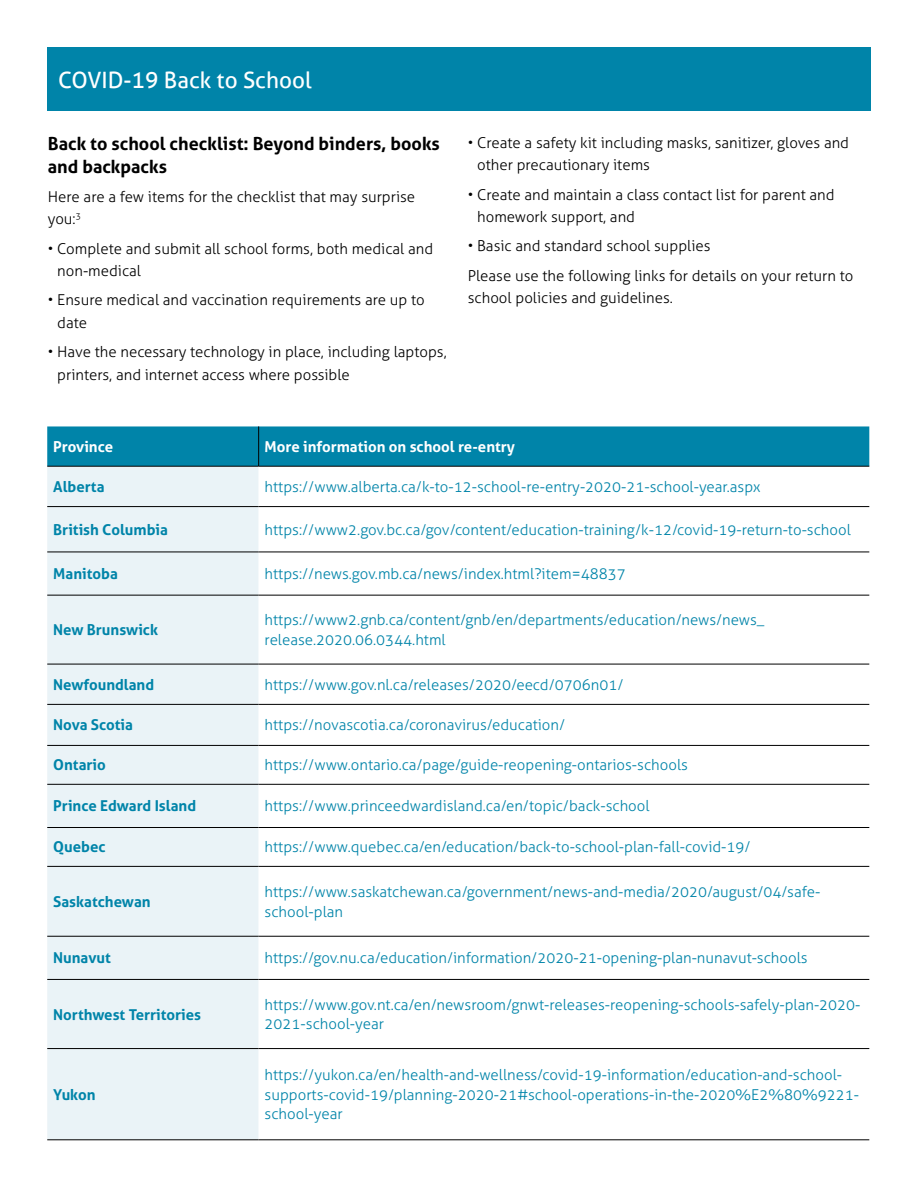
<style>
.page{position:relative;width:918px;height:1188px;background:#fff}
.page>*{position:absolute;margin:0;border:0;box-sizing:border-box;transform-origin:0 0}
.t1{font:22.5px "Aller";color:#fff}
.t2{font:700 18px/22.5px "Aller";color:#000}
.t3{font:300 15px/19.5px "Aller";color:#0084a9}
.t4{font:300 15px/22.5px "Aller";color:#000}
.t5{font:700 15px "Aller";color:#0084a9}
.t6{font:700 15px "Aller";color:#fff}
</style>
<div class="page">
<div style="left:47px;top:47px;width:824px;height:64px;background:#0084a9"></div>
<div style="left:47px;top:426px;width:822px;height:40px;background:#0084a9"></div>
<div style="left:47px;top:467px;width:212px;height:672px;background:#eaf3f7"></div>
<svg style="left:259px;top:507px;width:610px;height:543px"></svg>
<hr style="left:258px;top:426px;width:1px;height:40px;background:#000">
<hr style="left:47px;top:466px;width:212px;height:1px;background:#000">
<hr style="left:259px;top:466px;width:610px;height:1px;background:#000">
<hr style="left:47px;top:506px;width:212px;height:1px;background:#000">
<hr style="left:259px;top:506px;width:610px;height:1px;background:#000">
<hr style="left:47px;top:552px;width:212px;height:1px;background:#000">
<hr style="left:259px;top:552px;width:610px;height:1px;background:#000">
<hr style="left:47px;top:595px;width:212px;height:1px;background:#000">
<hr style="left:259px;top:595px;width:610px;height:1px;background:#000">
<hr style="left:47px;top:664px;width:212px;height:1px;background:#000">
<hr style="left:259px;top:664px;width:610px;height:1px;background:#000">
<hr style="left:47px;top:704px;width:212px;height:1px;background:#000">
<hr style="left:259px;top:704px;width:610px;height:1px;background:#000">
<hr style="left:47px;top:745px;width:212px;height:1px;background:#000">
<hr style="left:259px;top:745px;width:610px;height:1px;background:#000">
<hr style="left:47px;top:784px;width:212px;height:1px;background:#000">
<hr style="left:259px;top:784px;width:610px;height:1px;background:#000">
<hr style="left:47px;top:827px;width:212px;height:1px;background:#000">
<hr style="left:259px;top:827px;width:610px;height:1px;background:#000">
<hr style="left:47px;top:866px;width:212px;height:1px;background:#000">
<hr style="left:259px;top:866px;width:610px;height:1px;background:#000">
<hr style="left:47px;top:936px;width:212px;height:1px;background:#000">
<hr style="left:259px;top:936px;width:610px;height:1px;background:#000">
<hr style="left:47px;top:979px;width:212px;height:1px;background:#000">
<hr style="left:259px;top:979px;width:610px;height:1px;background:#000">
<hr style="left:47px;top:1048px;width:212px;height:1px;background:#000">
<hr style="left:259px;top:1048px;width:610px;height:1px;background:#000">
<hr style="left:47px;top:1139px;width:212px;height:1px;background:#000">
<hr style="left:259px;top:1139px;width:610px;height:1px;background:#000">
<h1 class="t1" style="left:58px;top:66px;width:255px">COVID-19 Back to School</h1>
<p class="t2" style="left:48px;top:132px;width:394px">Back to school checklist: Beyond binders, books and backpacks</p>
<p class="t4" style="left:48px;top:185px;width:369px">Here are a few items for the checklist that may surprise you:<sup>3</sup></p>
<p class="t4" style="left:57px;top:237px;width:378px;text-indent:-9px">• Complete and submit all school forms, both medical and non-medical</p>
<p class="t4" style="left:57px;top:289px;width:369px;text-indent:-9px">• Ensure medical and vaccination requirements are up to date</p>
<p class="t4" style="left:57px;top:341px;width:391px;text-indent:-9px">• Have the necessary technology in place, including laptops, printers, and internet access where possible</p>
<p class="t4" style="left:477px;top:131px;width:373px;text-indent:-9px">• Create a safety kit including masks, sanitizer, gloves and other precautionary items</p>
<p class="t4" style="left:477px;top:183px;width:359px;text-indent:-9px">• Create and maintain a class contact list for parent and homework support, and</p>
<p class="t4" style="left:468px;top:232px;width:387px;line-height:29.2px">• Basic and standard school supplies<br>Please use the following links for details on your return to</p>
<p class="t4" style="left:468px;top:287px;width:207px">school policies and guidelines.</p>
<p class="t6" style="left:53px;top:437px;width:61px">Province</p>
<p class="t6" style="left:265px;top:437px;width:252px">More information on school re-entry</p>
<p class="t5" style="left:53px;top:477px;width:53px">Alberta</p>
<p class="t3" style="left:265px;top:477px;width:497px">https://www.alberta.ca/k-to-12-school-re-entry-2020-21-school-year.aspx</p>
<p class="t5" style="left:53px;top:520px;width:116px">British Columbia</p>
<p class="t3" style="left:265px;top:520px;width:588px">https://www2.gov.bc.ca/gov/content/education-training/k-12/covid-19-return-to-school</p>
<p class="t5" style="left:53px;top:564px;width:66px">Manitoba</p>
<p class="t3" style="left:265px;top:564px;width:363px">https://news.gov.mb.ca/news/index.html?item=48837</p>
<p class="t5" style="left:53px;top:621px;width:106px">New Brunswick</p>
<p class="t3" style="left:265px;top:610px;width:501px">https://www2.gnb.ca/content/gnb/en/departments/education/news/news_ release.2020.06.0344.html</p>
<p class="t5" style="left:53px;top:675px;width:103px">Newfoundland</p>
<p class="t3" style="left:265px;top:675px;width:360px">https://www.gov.nl.ca/releases/2020/eecd/0706n01/</p>
<p class="t5" style="left:53px;top:716px;width:81px">Nova Scotia</p>
<p class="t3" style="left:265px;top:715px;width:302px">https://novascotia.ca/coronavirus/education/</p>
<p class="t5" style="left:53px;top:756px;width:54px">Ontario</p>
<p class="t3" style="left:265px;top:755px;width:425px">https://www.ontario.ca/page/guide-reopening-ontarios-schools</p>
<p class="t5" style="left:53px;top:797px;width:144px">Prince Edward Island</p>
<p class="t3" style="left:265px;top:796px;width:387px">https://www.princeedwardisland.ca/en/topic/back-school</p>
<p class="t5" style="left:53px;top:838px;width:54px">Quebec</p>
<p class="t3" style="left:265px;top:837px;width:488px">https://www.quebec.ca/en/education/back-to-school-plan-fall-covid-19/</p>
<p class="t5" style="left:53px;top:892px;width:99px">Saskatchewan</p>
<p class="t3" style="left:265px;top:882px;width:557px">https://www.saskatchewan.ca/government/news-and-media/2020/august/04/safe&shy;school-plan</p>
<p class="t5" style="left:53px;top:949px;width:59px">Nunavut</p>
<p class="t3" style="left:265px;top:948px;width:545px">https://gov.nu.ca/education/information/2020-21-opening-plan-nunavut-schools</p>
<p class="t5" style="left:53px;top:1005px;width:149px">Northwest Territories</p>
<p class="t3" style="left:265px;top:995px;width:597px">https://www.gov.nt.ca/en/newsroom/gnwt-releases-reopening-schools-safely-plan-2020-<br>2021-school-year</p>
<p class="t5" style="left:53px;top:1085px;width:44px">Yukon</p>
<p class="t3" style="left:265px;top:1065px;width:596px">https://yukon.ca/en/health-and-wellness/covid-19-information/education-and-school&shy;supports-covid-19/planning-2020-21#school-operations-in-the-2020%E2%80%9221- school-year</p>
</div>
